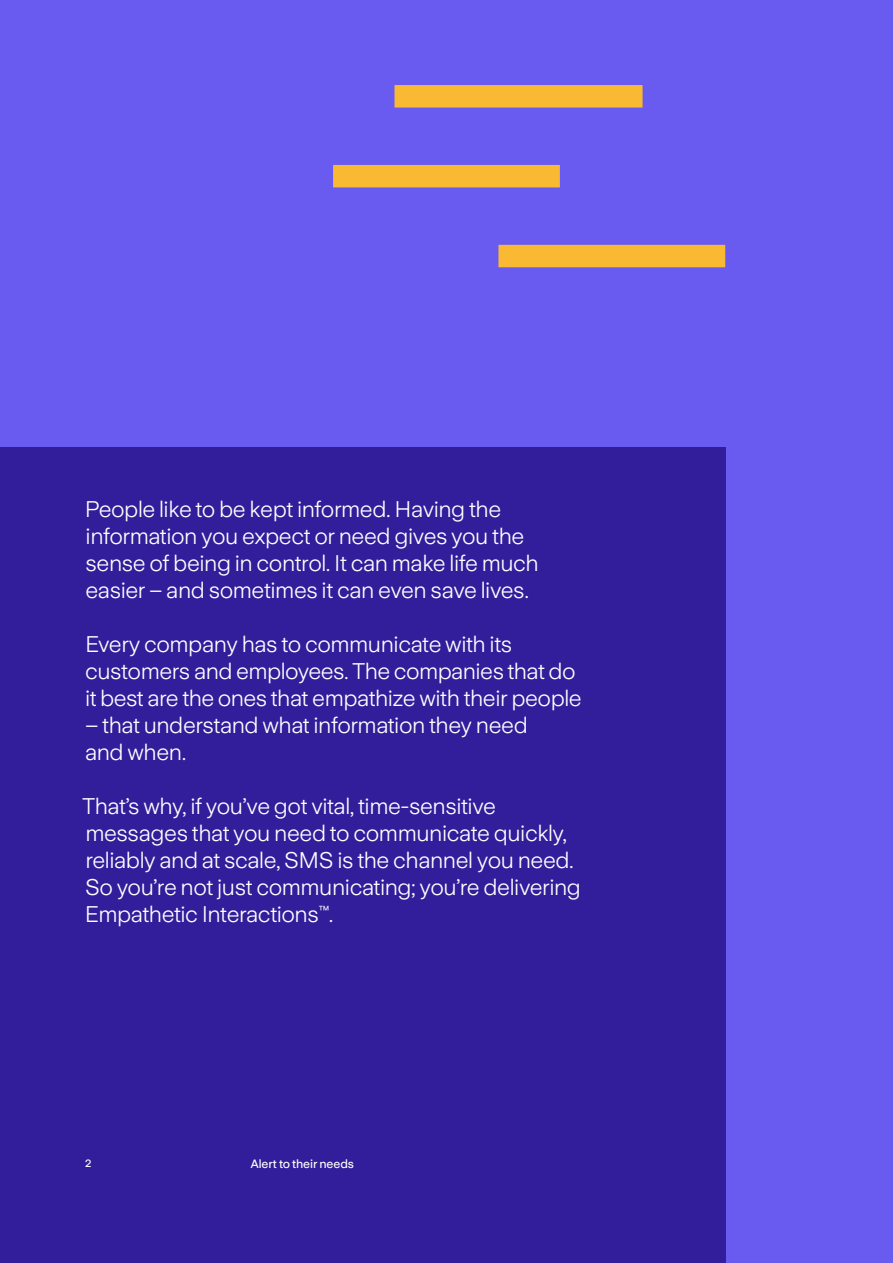
<style>
.page{position:relative;width:893px;height:1263px;background:#695af0}
.page>*{position:absolute;margin:0;border:0;box-sizing:border-box;transform-origin:0 0}
.Large_body{font:22.5px/27px "Universal Sans 400";letter-spacing:-.02em;color:#fff}
.t1{font:12px "Universal Sans 600";letter-spacing:-.01em;color:#fff}
.t2{font:10.5px "Universal Sans 600";color:#fff}
</style>
<div class="page">
<div style="left:0;top:447px;width:725px;height:816px;background:#321e9b"></div>
<div style="left:498px;top:245px;width:227px;height:22px;background:#fab932"></div>
<div style="left:333px;top:165px;width:227px;height:22px;background:#fab932"></div>
<div style="left:394px;top:85px;width:249px;height:23px;background:#fab932"></div>
<p class="Large_body" style="left:85px;top:496px;width:455px">People like to be kept informed. Having the information you expect or need gives you the sense of being in control. It can make life much easier – and sometimes it can even save lives.</p>
<p class="Large_body" style="left:85px;top:631px;width:498px">Every company has to communicate with its customers and employees. The companies that do it best are the ones that empathize with their people</p>
<p class="Large_body" style="left:85px;top:712px;width:444px">– that understand what information they need and when.</p>
<p class="Large_body" style="left:82px;top:793px;width:500px">That’s why, if you’ve got vital, time-sensitive messages that you need to communicate quickly, reliably and at scale, SMS is the channel you need.<br>So you’re not just communicating; you’re delivering Empathetic Interactions<sup>™</sup>.</p>
<p class="t2" style="left:85px;top:1157px;width:8px">2</p>
<p class="t1" style="left:250px;top:1157px;width:105px">Alert to their needs</p>
</div>
